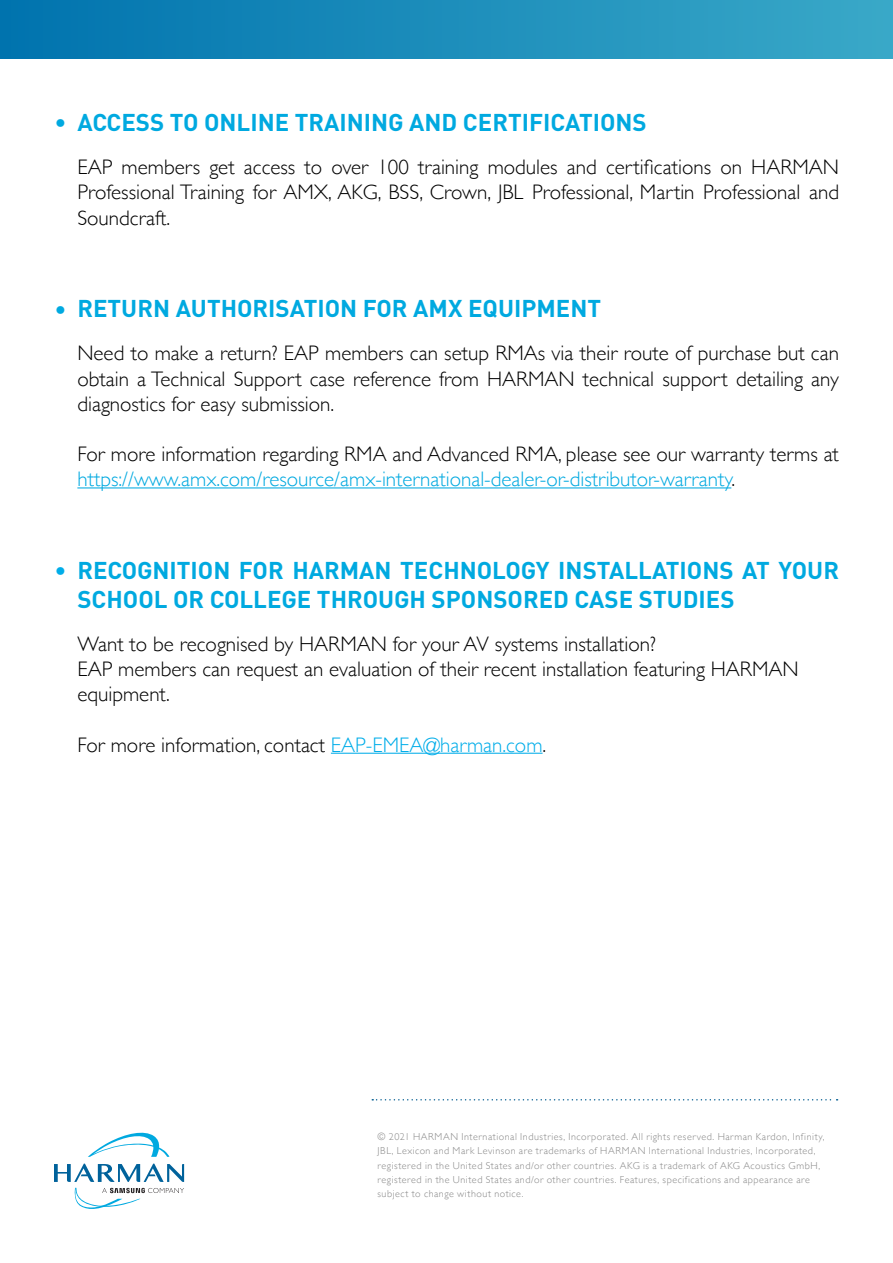
<style>
.page{position:relative;width:893px;height:1263px;background:#fff}
.page>*{position:absolute;margin:0;border:0;box-sizing:border-box;transform-origin:0 0}
.t1{font:700 24px/28.8px "DIN Pro";color:#00a9e0}
.t2{font:300 21px/25.2px "Gill Sans";color:#000;text-align:justify}
.t3{font:300 21px/25.2px "Gill Sans";color:#00a9e0}
.t4{font:300 10.05px/14.4px "Gill Sans";letter-spacing:.05em;color:#878787}
.s1{font-weight:400}
.s2{color:#000}
.s3{font-weight:400;color:#00ade9}
.s4{color:#00ade9}
</style>
<div class="page">
<div style="left:0;top:0;width:893px;height:59px;background:linear-gradient(to right,#0073ae,#3aa9c8)"></div>
<hr style="left:77px;top:487px;width:654px;height:1px;background:#00a9e0">
<hr style="left:331px;top:753px;width:212px;height:1px;background:#00ade9">
<svg style="left:372px;top:1099px;width:466px;height:1px"></svg>
<svg style="left:88px;top:1133px;width:81px;height:24px"></svg>
<svg style="left:54px;top:1163px;width:130px;height:19px"></svg>
<svg style="left:74px;top:1188px;width:110px;height:21px"></svg>
<p class="t1" style="left:54px;top:107px;width:594px"><span class="s1">•</span> ACCESS TO ONLINE TRAINING AND CERTIFICATIONS</p>
<p class="t2" style="left:77px;top:154px;width:763px">EAP members get access to over 100 training modules and certifications on HARMAN Professional Training for AMX, AKG, BSS, Crown, JBL Professional, Martin Professional and Soundcraft.</p>
<p class="t1" style="left:54px;top:293px;width:549px"><span class="s1">•</span> RETURN AUTHORISATION FOR AMX EQUIPMENT</p>
<p class="t2" style="left:77px;top:340px;width:763px">Need to make a return? EAP members can setup RMAs via their route of purchase but can obtain a Technical Support case reference from HARMAN technical support detailing any diagnostics for easy submission.</p>
<p class="t3" style="left:77px;top:441px;width:763px"><span class="s2">For more information regarding RMA and Advanced RMA, please see our warranty terms at </span>https://www.amx.com/resource/amx-international-dealer-or-distributor-warranty<span class="s2">.</span></p>
<p class="t1" style="left:77px;top:555px;width:763px;text-indent:-23px"><span class="s3">•</span> RECOGNITION FOR HARMAN TECHNOLOGY INSTALLATIONS AT YOUR<br>SCHOOL OR COLLEGE THROUGH SPONSORED CASE STUDIES</p>
<p class="t2" style="left:77px;top:630px;width:723px;text-align:left">Want to be recognised by HARMAN for your AV systems installation?<br>EAP members can request an evaluation of their recent installation featuring HARMAN equipment.</p>
<p class="t2" style="left:77px;top:731px;width:470px">For more information, contact <span class="s4">EAP-EMEA@harman.com</span>.</p>
<p class="t4" style="left:378px;top:1129px;width:448px">© 2021 HARMAN International Industries, Incorporated. All rights reserved. Harman Kardon, Infinity, JBL, Lexicon and Mark Levinson are trademarks of HARMAN International Industries, Incorporated, registered in the United States and/or other countries. AKG is a trademark of AKG Acoustics GmbH, registered in the United States and/or other countries. Features, specifications and appearance are subject to change without notice.</p>
</div>
